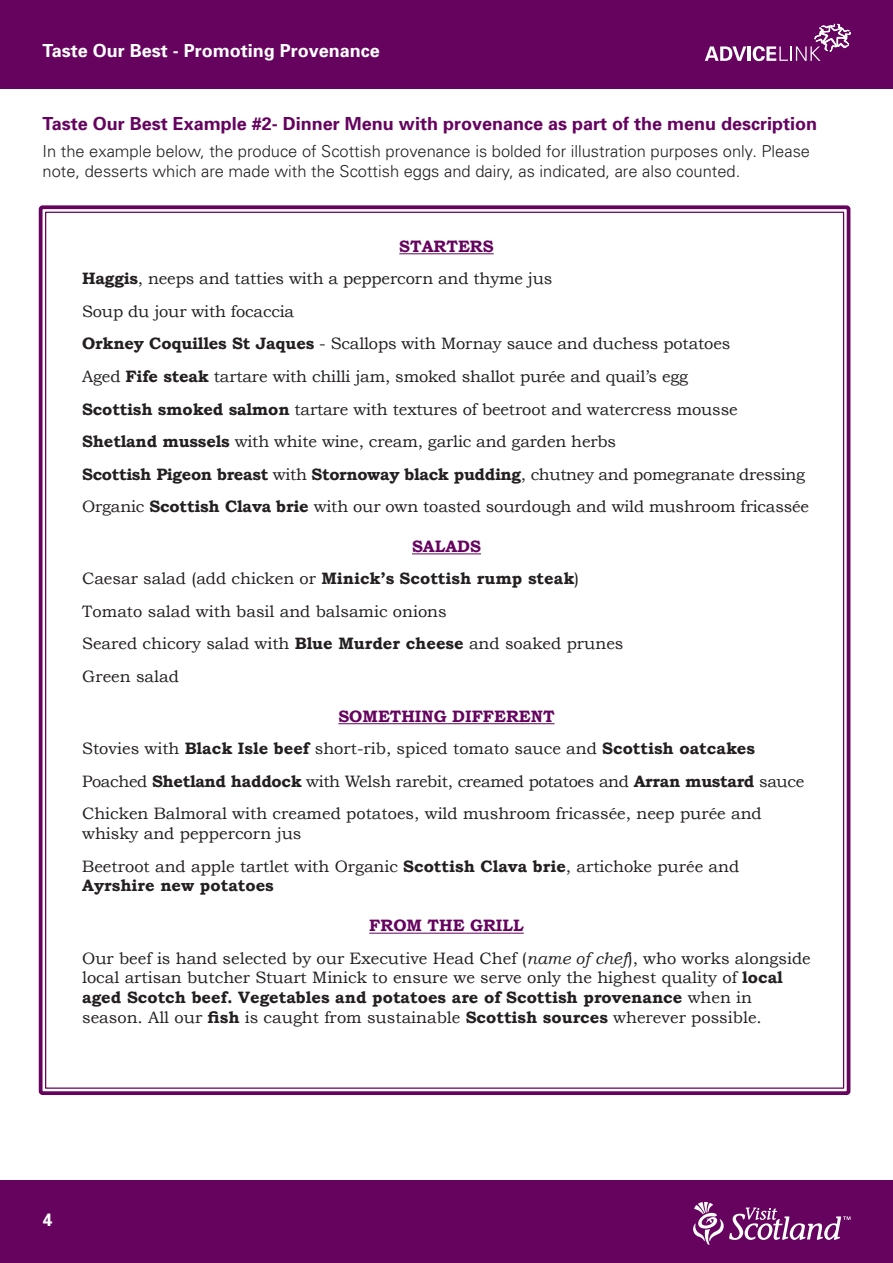
<style>
.page{position:relative;width:893px;height:1263px;background:#fff}
.page>*{position:absolute;margin:0;border:0;box-sizing:border-box;transform-origin:0 0}
.t1{font:700 18px "Univers";color:#65035f}
.t2{font:700 18px "Univers";color:#fff}
.t3{font:16.5px/32.5px "Bookman Old Style";color:#231f20}
.t4{font:300 16.5px/19.8px "Univers";color:#231f20}
.t5{font:700 16.5px "Bookman Old Style";color:#231f20}
.s1{font-weight:700;color:#65035f}
.s2{font-weight:700}
.s3{font-style:italic}
</style>
<div class="page">
<div style="left:0;top:0;width:893px;height:89px;background:#65035f"></div>
<div style="left:0;top:1180px;width:893px;height:83px;background:#65035f"></div>
<svg style="left:705px;top:46px;width:41px;height:15px"></svg>
<hr style="left:748px;top:46px;width:3px;height:15px;background:#fff">
<svg style="left:753px;top:24px;width:97px;height:37px"></svg>
<svg style="left:693px;top:1202px;width:157px;height:43px"></svg>
<div style="left:39px;top:205px;width:811px;height:890px;border:4px solid #65035f;border-radius:2px"></div>
<hr style="left:399px;top:253px;width:95px;height:1px;background:#65035f">
<hr style="left:412px;top:553px;width:69px;height:1px;background:#65035f">
<hr style="left:338px;top:723px;width:217px;height:1px;background:#65035f">
<hr style="left:369px;top:933px;width:155px;height:1px;background:#65035f">
<p class="t2" style="left:43px;top:39px;width:339px">Taste Our Best - Promoting Provenance</p>
<p class="t1" style="left:43px;top:112px;width:776px">Taste Our Best Example #2- Dinner Menu with provenance as part of the menu description</p>
<p class="t4" style="left:42px;top:141px;width:769px">In the example below, the produce of Scottish provenance is bolded for illustration purposes only. Please note, desserts which are made with the Scottish eggs and dairy, as indicated, are also counted.</p>
<p class="t3" style="left:82px;top:230px;width:728px;text-indent:317px"><span class="s1">STARTERS<br></span><span class="s2">Haggis</span>, neeps and tatties with a peppercorn and thyme jus<br>Soup du jour with focaccia<br><span class="s2">Orkney Coquilles St Jaques</span> - Scallops with Mornay sauce and duchess potatoes<br>Aged <span class="s2">Fife steak</span> tartare with chilli jam, smoked shallot purée and quail’s egg<br><span class="s2">Scottish smoked salmon</span> tartare with textures of beetroot and watercress mousse <span class="s2">Shetland mussels</span> with white wine, cream, garlic and garden herbs<br><span class="s2">Scottish Pigeon breast</span> with <span class="s2">Stornoway black pudding</span>, chutney and pomegranate dressing Organic <span class="s2">Scottish Clava brie</span> with our own toasted sourdough and wild mushroom fricassée</p>
<p class="t3" style="left:82px;top:530px;width:543px;text-indent:330px"><span class="s1">SALADS<br></span>Caesar salad (add chicken or <span class="s2">Minick’s Scottish rump steak</span>)<br>Tomato salad with basil and balsamic onions<br>Seared chicory salad with <span class="s2">Blue Murder cheese</span> and soaked prunes Green salad</p>
<p class="t3" style="left:82px;top:700px;width:724px;text-indent:256px"><span class="s1">SOMETHING DIFFERENT<br></span>Stovies with <span class="s2">Black Isle beef</span> short-rib, spiced tomato sauce and <span class="s2">Scottish oatcakes </span>Poached <span class="s2">Shetland haddock</span> with Welsh rarebit, creamed potatoes and <span class="s2">Arran mustard</span> sauce Chicken Balmoral with creamed potatoes, wild mushroom fricassée, neep purée and</p>
<p class="t3" style="left:82px;top:817px;width:659px">whisky and peppercorn jus<br>Beetroot and apple tartlet with Organic <span class="s2">Scottish Clava brie</span>, artichoke purée and</p>
<p class="t5" style="left:82px;top:876px;width:193px">Ayrshire new potatoes</p>
<p class="t3" style="left:82px;top:909px;width:730px;text-align:center"><span class="s1">FROM THE GRILL<br></span>Our beef is hand selected by our Executive Head Chef (<span class="s3">name of chef</span>), who works alongside</p>
<p class="t3" style="left:82px;top:968px;width:702px;line-height:19.8px">local artisan butcher Stuart Minick to ensure we serve only the highest quality of <span class="s2">local aged Scotch beef. Vegetables and potatoes are of Scottish provenance</span> when in season. All our <span class="s2">fish</span> is caught from sustainable <span class="s2">Scottish sources</span> wherever possible.</p>
<p class="t2" style="left:43px;top:1208px;width:12px">4</p>
</div>
